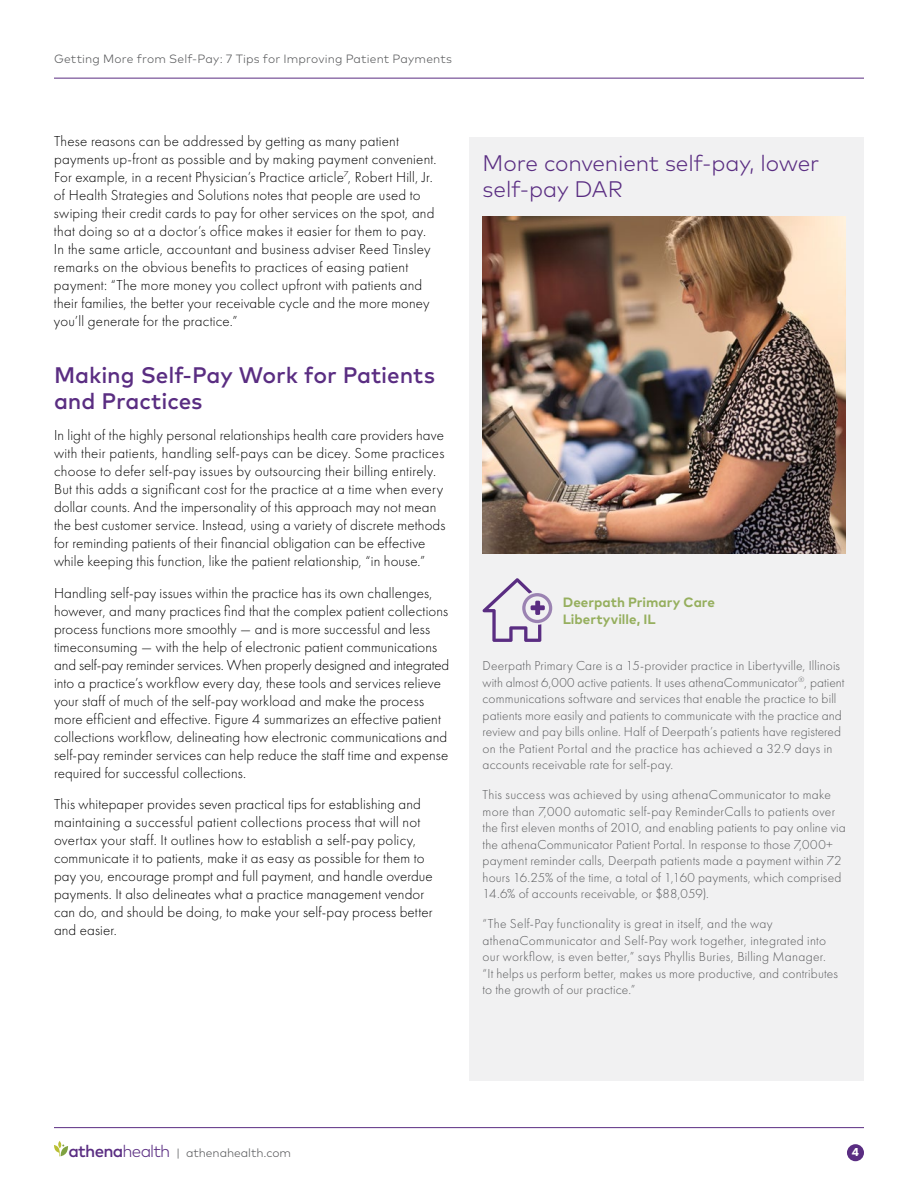
<style>
.page{position:relative;width:918px;height:1188px;background:#fff}
.page>*{position:absolute;margin:0;border:0;box-sizing:border-box;transform-origin:0 0}
.t1{font:500 22.5px/25.5px "Mark OT";letter-spacing:-.005em;color:#5a2d82}
.t2{font:300 22.5px/25.5px "Mark OT";letter-spacing:-.005em;color:#5a2d82}
.t3{font:300 15px/18px "Futura PT";letter-spacing:.01em;color:#000}
.t4{font:300 13.5px/16.5px "Futura PT";letter-spacing:.015em;color:#58595b}
.t5{font:700 13.5px/16.5px "Mark OT";letter-spacing:.005em;color:#96af5e}
.t6{font:300 12px "Mark OT";letter-spacing:.01em;color:#58595b}
.t7{font:800 12px "Futura PT";color:#fff}
.s1{font-weight:500;font-size:16.95px;color:#5a2d82}
.s2{font-size:16.95px;color:#5a2d82}
</style>
<div class="page">
<hr style="left:54px;top:78px;width:810px;height:1px;background:#5a2d82">
<div style="left:847px;top:1144px;width:17px;height:17px;background:#5a2d82;border-radius:50%"></div>
<hr style="left:54px;top:1127px;width:810px;height:1px;background:#5a2d82">
<svg style="left:54px;top:1141px;width:14px;height:15px"></svg>
<div style="left:469px;top:138px;width:395px;height:943px;background:#f1f1f2"></div>
<img style="left:483px;top:217px;width:363px;height:337px">
<svg style="left:482px;top:578px;width:70px;height:64px"></svg>
<p class="t6" style="left:54px;top:52px;width:400px">Getting More from Self-Pay: 7 Tips for Improving Patient Payments</p>
<p class="t3" style="left:54px;top:133px;width:384px">These reasons can be addressed by getting as many patient payments up-front as possible and by making payment convenient.<br>For example, in a recent Physician’s Practice article<sup>7</sup>, Robert Hill, Jr. of Health Strategies and Solutions notes that people are used to swiping their credit cards to pay for other services on the spot, and that doing so at a doctor’s office makes it easier for them to pay.<br>In the same article, accountant and business adviser Reed Tinsley remarks on the obvious benefits to practices of easing patient payment: “The more money you collect upfront with patients and their families, the better your receivable cycle and the more money you’ll generate for the practice.”</p>
<h1 class="t1" style="left:54px;top:362px;width:383px">Making Self-Pay Work for Patients and Practices</h1>
<p class="t3" style="left:54px;top:427px;width:393px">In light of the highly personal relationships health care providers have with their patients, handling self-pays can be dicey. Some practices choose to defer self-pay issues by outsourcing their billing entirely.<br>But this adds a significant cost for the practice at a time when every dollar counts. And the impersonality of this approach may not mean the best customer service. Instead, using a variety of discrete methods for reminding patients of their financial obligation can be effective while keeping this function, like the patient relationship, “in house.”</p>
<p class="t3" style="left:54px;top:584px;width:397px">Handling self-pay issues within the practice has its own challenges, however, and many practices find that the complex patient collections process functions more smoothly — and is more successful and less timeconsuming — with the help of electronic patient communications and self-pay reminder services. When properly designed and integrated into a practice’s workflow every day, these tools and services relieve your staff of much of the self-pay workload and make the process more efficient and effective. Figure 4 summarizes an effective patient collections workflow, delineating how electronic communications and self-pay reminder services can help reduce the staff time and expense required for successful collections.</p>
<p class="t3" style="left:54px;top:796px;width:380px">This whitepaper provides seven practical tips for establishing and maintaining a successful patient collections process that will not overtax your staff. It outlines how to establish a self-pay policy, communicate it to patients, make it as easy as possible for them to pay you, encourage prompt and full payment, and handle overdue payments. It also delineates what a practice management vendor can do, and should be doing, to make your self-pay process better and easier.</p>
<h1 class="t2" style="left:483px;top:150px;width:338px">More convenient self-pay, lower self-pay DAR</h1>
<p class="t5" style="left:563px;top:594px;width:154px">Deerpath Primary Care<br>Libertyville, IL</p>
<p class="t4" style="left:483px;top:658px;width:363px">Deerpath Primary Care is a 15-provider practice in Libertyville, Illinois with almost 6,000 active patients. It uses athenaCommunicator<sup>®</sup>, patient communications software and services that enable the practice to bill patients more easily and patients to communicate with the practice and review and pay bills online. Half of Deerpath’s patients have registered on the Patient Portal and the practice has achieved a 32.9 days in accounts receivable rate for self-pay.</p>
<p class="t4" style="left:483px;top:787px;width:365px">This success was achieved by using athenaCommunicator to make more than 7,000 automatic self-pay ReminderCalls to patients over the first eleven months of 2010, and enabling patients to pay online via the athenaCommunicator Patient Portal. In response to those 7,000+ payment reminder calls, Deerpath patients made a payment within 72 hours 16.25% of the time, a total of 1,160 payments, which comprised 14.6% of accounts receivable, or $88,059).</p>
<p class="t4" style="left:483px;top:916px;width:357px">“The Self-Pay functionality is great in itself, and the way athenaCommunicator and Self-Pay work together, integrated into our workflow, is even better,” says Phyllis Buries, Billing Manager. “It helps us perform better, makes us more productive, and contributes to the growth of our practice.”</p>
<p class="t6" style="left:68px;top:1145px;width:224px"><span class="s1">athena</span><span class="s2">health</span> | athenahealth.com</p>
<p class="t7" style="left:852px;top:1145px;width:9px">4</p>
</div>
